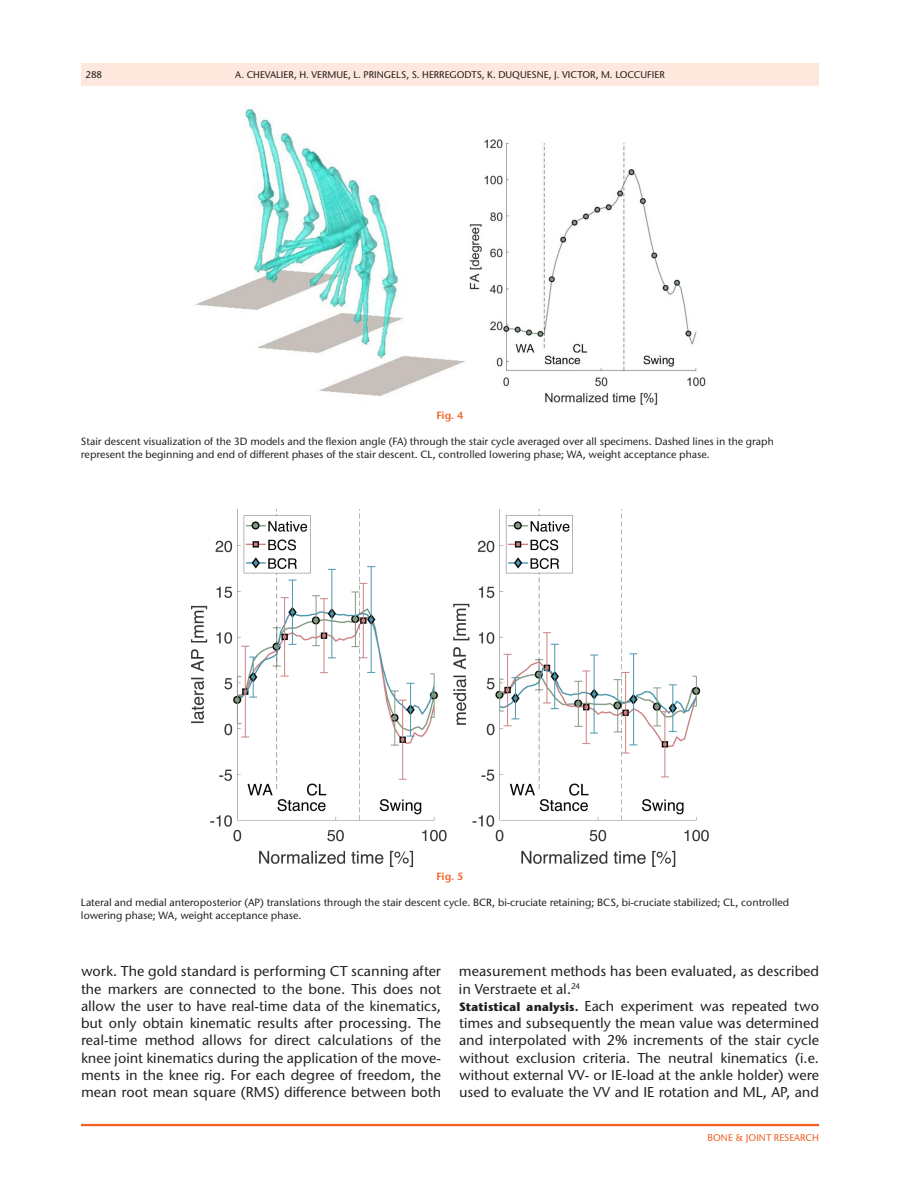
<style>
.page{position:relative;width:918px;height:1188px;background:#fff}
.page>*{position:absolute;margin:0;border:0;box-sizing:border-box;transform-origin:0 0}
.t1{font:500 14.25px/17.2px "Stone Sans ITC Pro";color:#231f20;text-align:justify}
.t2{font:500 10.5px/13.5px "Stone Sans ITC Pro";color:#231f20}
.t3{font:600 10.5px "Stone Sans ITC Pro";letter-spacing:-.005em;color:#f15f23}
.t4{font:500 9.75px "Stone Sans ITC Pro";color:#231f20}
.t5{font:500 9.75px "Stone Sans ITC Pro";color:#f15f23}
.s1{font-weight:700;font-size:12px}
</style>
<div class="page">
<hr style="left:81px;top:1124px;width:738px;height:2px;background:#f15f23">
<div style="left:81px;top:63px;width:738px;height:23px;background:#fee7dc"></div>
<img style="left:195px;top:107px;width:511px;height:298px">
<img style="left:192px;top:509px;width:516px;height:358px">
<p class="t4" style="left:85px;top:68px;width:18px">288</p>
<p class="t4" style="left:235px;top:68px;width:431px">A. CHEVALIER, H. VERMUE, L. PRINGELS, S. HERREGODTS, K. DUQUESNE, J. VICTOR, M. LOCCUFIER</p>
<p class="t3" style="left:436px;top:409px;width:29px">Fig. 4</p>
<p class="t2" style="left:81px;top:434px;width:694px">Stair descent visualization of the 3D models and the flexion angle (FA) through the stair cycle averaged over all specimens. Dashed lines in the graph represent the beginning and end of different phases of the stair descent. CL, controlled lowering phase; WA, weight acceptance phase.</p>
<p class="t3" style="left:436px;top:870px;width:29px">Fig. 5</p>
<p class="t2" style="left:81px;top:895px;width:710px">Lateral and medial anteroposterior (AP) translations through the stair descent cycle. BCR, bi-cruciate retaining; BCS, bi-cruciate stabilized; CL, controlled lowering phase; WA, weight acceptance phase.</p>
<p class="t1" style="left:81px;top:963px;width:362px">work. The gold standard is performing CT scanning after the markers are connected to the bone. This does not allow the user to have real-time data of the kinematics, but only obtain kinematic results after processing. The real-time method allows for direct calculations of the knee joint kinematics during the application of the move&shy;ments in the knee rig. For each degree of freedom, the mean root mean square (RMS) difference between both</p>
<p class="t1" style="left:459px;top:963px;width:362px;text-align:left">measurement methods has been evaluated, as described in Verstraete et al.<sup>24<br></sup><span class="s1">Statistical analysis.</span> Each experiment was repeated two times and subsequently the mean value was determined and interpolated with 2% increments of the stair cycle without exclusion criteria. The neutral kinematics (i.e. without external VV- or IE-load at the ankle holder) were used to evaluate the VV and IE rotation and ML, AP, and</p>
<p class="t5" style="left:708px;top:1132px;width:113px">BONE &amp; JOINT RESEARCH</p>
</div>
